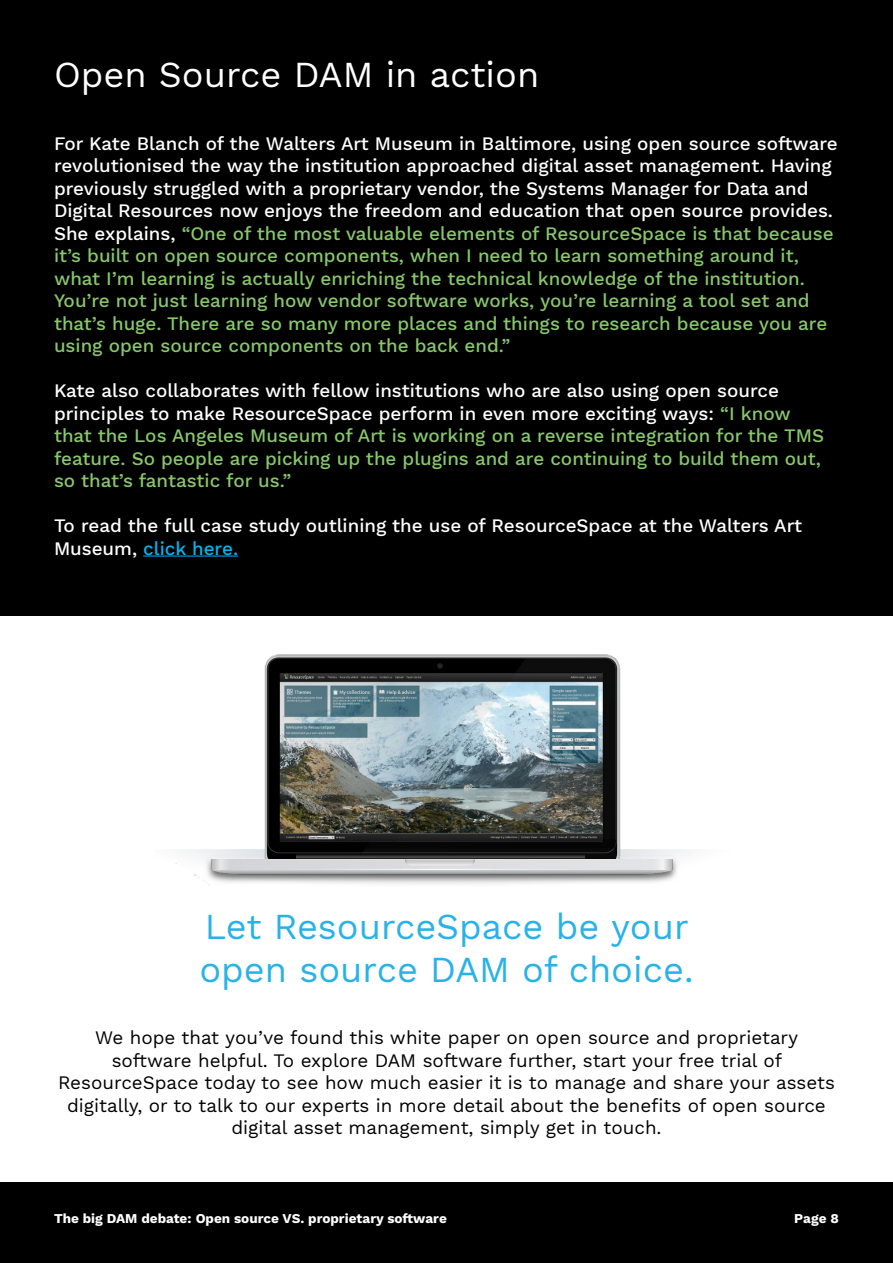
<style>
.page{position:relative;width:893px;height:1263px;background:#fff}
.page>*{position:absolute;margin:0;border:0;box-sizing:border-box;transform-origin:0 0}
.t1{font:36px/43.2px "Work Sans";color:#29b2e7}
.t2{font:36px "Work Sans";color:#fff}
.t3{font:500 18.75px/22.5px "Work Sans";color:#88c76c}
.t4{font:18.75px/22.5px "Work Sans";color:#000;text-align:center}
.t5{font:500 18.75px/22.5px "Work Sans";color:#fff}
.t6{font:700 13.5px "Work Sans";color:#fff}
.s1{color:#fff}
.s2{color:#00b6f1}
</style>
<div class="page">
<div style="left:0;top:1182px;width:893px;height:81px;background:#000"></div>
<div style="left:0;top:0;width:893px;height:615px;background:#000"></div>
<hr style="left:143px;top:556px;width:95px;height:1px;background:#00b6f1">
<img style="left:175px;top:654px;width:515px;height:232px">
<h1 class="t2" style="left:54px;top:54px;width:487px">Open Source DAM in action</h1>
<p class="t3" style="left:54px;top:133px;width:785px"><span class="s1">For Kate Blanch of the Walters Art Museum in Baltimore, using open source software revolutionised the way the institution approached digital asset management. Having previously struggled with a proprietary vendor, the Systems Manager for Data and Digital Resources now enjoys the freedom and education that open source provides.<br>She explains,</span> “One of the most valuable elements of ResourceSpace is that because it’s built on open source components, when I need to learn something around it, what I’m learning is actually enriching the technical knowledge of the institution.<br>You’re not just learning how vendor software works, you’re learning a tool set and that’s huge. There are so many more places and things to research because you are using open source components on the back end.”</p>
<p class="t3" style="left:54px;top:380px;width:772px"><span class="s1">Kate also collaborates with fellow institutions who are also using open source principles to make ResourceSpace perform in even more exciting ways:</span> “I know that the Los Angeles Museum of Art is working on a reverse integration for the TMS feature. So people are picking up the plugins and are continuing to build them out, so that’s fantastic for us.”</p>
<p class="t5" style="left:54px;top:515px;width:749px">To read the full case study outlining the use of ResourceSpace at the Walters Art<br>Museum, <span class="s2">click here.</span></p>
<h1 class="t1" style="left:199px;top:906px;width:496px">Let ResourceSpace be your open source DAM of choice.</h1>
<p class="t4" style="left:58px;top:1027px;width:778px">We hope that you’ve found this white paper on open source and proprietary software helpful. To explore DAM software further, start your free trial of ResourceSpace today to see how much easier it is to manage and share your assets digitally, or to talk to our experts in more detail about the benefits of open source digital asset management, simply get in touch.</p>
<p class="t6" style="left:54px;top:1210px;width:394px">The big DAM debate: Open source VS. proprietary software</p>
<p class="t6" style="left:794px;top:1210px;width:46px">Page 8</p>
</div>
